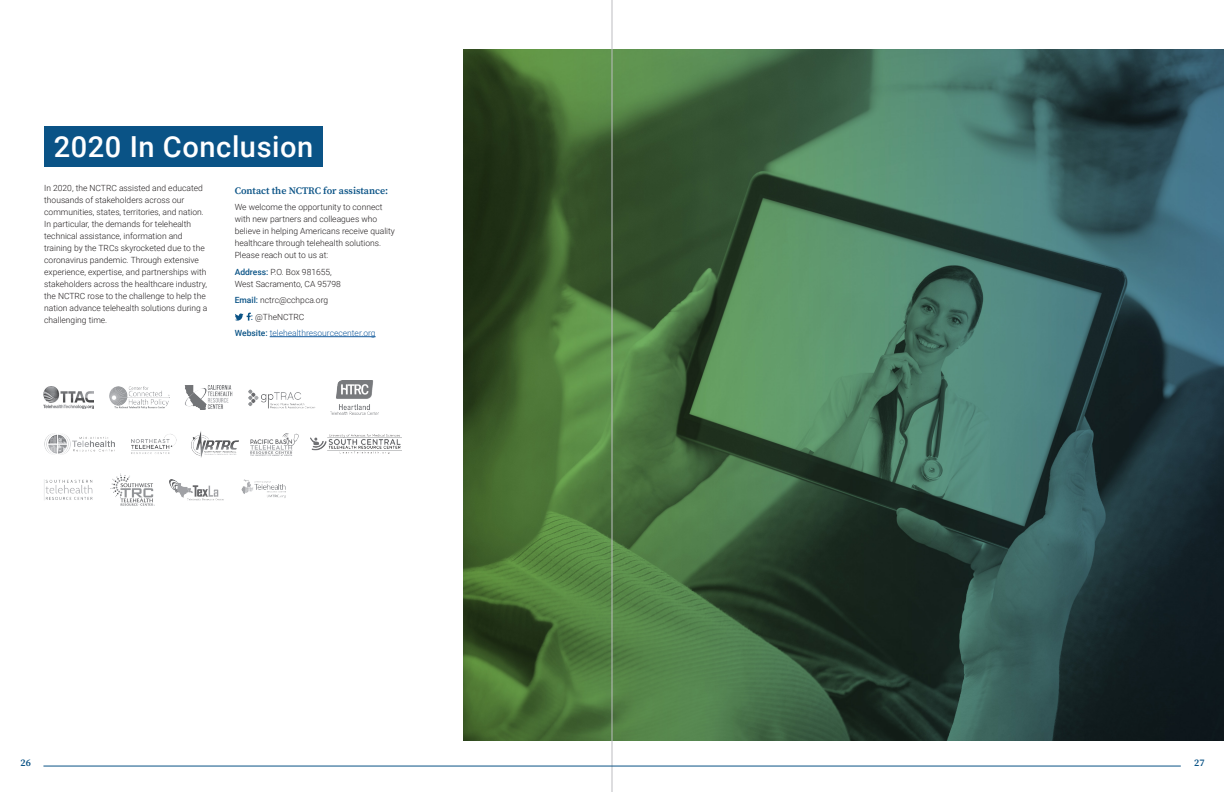
<style>
.page{position:relative;width:1224px;height:792px;background:#fff}
.page>*{position:absolute;margin:0;border:0;box-sizing:border-box;transform-origin:0 0}
.TRC_Acronym_Header{font:500 29px "Roboto";letter-spacing:.02em;color:#fff}
.t1{font:600 10px "Source Serif Pro";color:#0a5386}
.t2{font:300 8.5px/12px "Roboto";color:#231f20}
.t3{font:300 8.5px "Roboto";color:#175d9e}
.s1{font-weight:500;color:#0a5386}
</style>
<div class="page">
<img style="left:463px;top:49px;width:761px;height:691px">
<hr style="left:270px;top:336px;width:106px;height:1px;background:#175d9e">
<svg style="left:235px;top:313px;width:16px;height:8px"></svg>
<hr style="left:612px;top:0;width:1px;height:792px;background:#bcbdc0">
<div style="left:44px;top:126px;width:279px;height:40px;background:#0a5386"></div>
<hr style="left:43px;top:766px;width:1138px;height:1px;background:#0a5386">
<img style="left:185px;top:385px;width:47px;height:25px">
<img style="left:331px;top:380px;width:47px;height:35px">
<img style="left:110px;top:473px;width:45px;height:33px">
<img style="left:44px;top:479px;width:49px;height:21px">
<img style="left:191px;top:431px;width:48px;height:27px">
<img style="left:241px;top:479px;width:45px;height:19px">
<img style="left:310px;top:434px;width:92px;height:20px">
<img style="left:170px;top:479px;width:54px;height:22px">
<img style="left:131px;top:434px;width:45px;height:20px">
<img style="left:44px;top:433px;width:71px;height:22px">
<img style="left:248px;top:389px;width:68px;height:20px">
<img style="left:251px;top:433px;width:47px;height:22px">
<img style="left:43px;top:387px;width:51px;height:21px">
<img style="left:109px;top:387px;width:61px;height:21px">
<p class="TRC_Acronym_Header" style="left:54px;top:126px;width:261px">2020 In Conclusion</p>
<p class="t2" style="left:44px;top:181px;width:165px">In 2020, the NCTRC assisted and educated thousands of stakeholders across our communities, states, territories, and nation.<br>In particular, the demands for telehealth technical assistance, information and training by the TRCs skyrocketed due to the coronavirus pandemic. Through extensive experience, expertise, and partnerships with stakeholders across the healthcare industry, the NCTRC rose to the challenge to help the nation advance telehealth solutions during a challenging time.</p>
<p class="t1" style="left:235px;top:183px;width:155px">Contact the NCTRC for assistance:</p>
<p class="t2" style="left:235px;top:201px;width:162px">We welcome the opportunity to connect with new partners and colleagues who believe in helping Americans receive quality healthcare through telehealth solutions.<br>Please reach out to us at:</p>
<p class="t2" style="left:235px;top:265px;width:108px"><span class="s1">Address:</span> P.O. Box 981655,<br>West Sacramento, CA 95798</p>
<p class="t2" style="left:235px;top:294px;width:95px"><span class="s1">Email:</span> nctrc@cchpca.org</p>
<p class="t2" style="left:251px;top:310px;width:55px"><span class="s1">:</span> @TheNCTRC</p>
<p class="t3" style="left:235px;top:327px;width:142px"><span class="s1">Website:</span> telehealthresourcecenter.org</p>
<p class="t1" style="left:20px;top:756px;width:12px">26</p>
<p class="t1" style="left:1194px;top:756px;width:12px">27</p>
</div>
